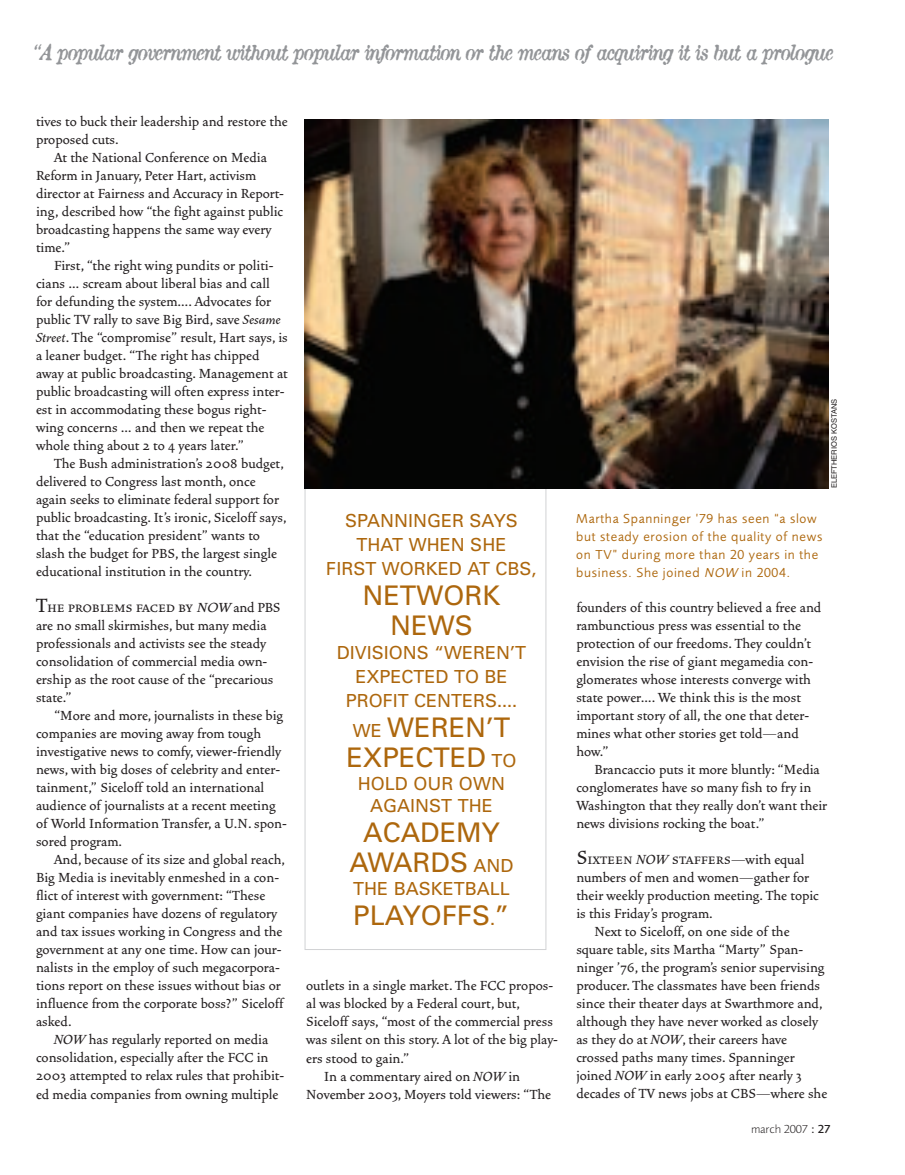
<style>
.page{position:relative;width:905px;height:1175px;background:#fff}
.page>*{position:absolute;margin:0;border:0;box-sizing:border-box;transform-origin:0 0}
.t1{font:27px/30px "Univers";color:#ad670d;text-align:center}
.t2{font:italic 21px "Attic Antique";letter-spacing:-.06em;color:#939598;scale:.8 1}
.t3{font:18px/24px "Univers";color:#ad670d;text-align:center}
.t4{font:500 16.5px/18px "Vendetta";color:#231f20}
.t5{font:16.5px "Vendetta Medium Small Caps";color:#231f20}
.t6{font:16.5px "Vendetta Medium Small Caps";letter-spacing:-.02em;color:#231f20}
.t7{font:13.5px/18px "Foundry Sans";letter-spacing:.05em;color:#ad670d}
.t8{font:300 12px "Foundry Sans";color:#231f20}
.t9{font:7.5px "Helvetica";color:#231f20}
.s1{font-style:italic}
.s2{font-family:"Vendetta";font-weight:500;font-size:24px}
.s3{font-family:"Vendetta";font-weight:500}
.s4{font-size:18px}
.s5{font-family:"Vendetta";font-weight:500;font-style:italic}
.s6{font-weight:500}
</style>
<div class="page">
<div style="left:304px;top:482px;width:242px;height:468px;border:1px solid #d1d2d4"></div>
<img style="left:304px;top:119px;width:524px;height:369px">
<p class="t2" style="left:34px;top:38px;width:1001px">“A popular government without popular information or the means of acquiring it is but a prologue</p>
<p class="t4" style="left:36px;top:113px;width:253px">tives to buck their leadership and restore the proposed cuts.</p>
<p class="t4" style="left:36px;top:149px;width:249px;text-indent:18px">At the National Conference on Media Reform in January, Peter Hart, activism director at Fairness and Accuracy in Report&shy;ing, described how “the fight against public broadcasting happens the same way every time.”</p>
<p class="t4" style="left:36px;top:257px;width:253px;text-indent:18px">First, “the right wing pundits or politi&shy;cians … scream about liberal bias and call for defunding the system…. Advocates for public TV rally to save Big Bird, save <span class="s1">Sesame Street</span>. The “compromise” result, Hart says, is a leaner budget. “The right has chipped away at public broadcasting. Management at public broadcasting will often express inter&shy;est in accommodating these bogus right&shy;wing concerns … and then we repeat the whole thing about 2 to 4 years later.”</p>
<p class="t4" style="left:36px;top:455px;width:252px;text-indent:18px">The Bush administration’s 2008 budget, delivered to Congress last month, once again seeks to eliminate federal support for public broadcasting. It’s ironic, Siceloff says, that the “education president” wants to slash the budget for PBS, the largest single educational institution in the country.</p>
<p class="t6" style="left:36px;top:599px;width:246px"><span class="s2">T</span>he problems faced by <span class="s1">NOW</span><span class="s3">and PBS</span></p>
<p class="t4" style="left:36px;top:617px;width:239px">are no small skirmishes, but many media professionals and activists see the steady consolidation of commercial media own&shy;ership as the root cause of the “precarious state.”</p>
<p class="t4" style="left:36px;top:707px;width:252px;text-indent:18px">“More and more, journalists in these big companies are moving away from tough investigative news to comfy, viewer-friendly news, with big doses of celebrity and enter&shy;tainment,” Siceloff told an international audience of journalists at a recent meeting of World Information Transfer, a U.N. spon&shy;sored program.</p>
<p class="t4" style="left:36px;top:851px;width:250px;text-indent:18px">And, because of its size and global reach, Big Media is inevitably enmeshed in a con&shy;flict of interest with government: “These giant companies have dozens of regulatory and tax issues working in Congress and the government at any one time. How can jour&shy;nalists in the employ of such megacorpora&shy;tions report on these issues without bias or influence from the corporate boss?” Siceloff asked.</p>
<p class="t4" style="left:36px;top:1031px;width:250px;text-indent:18px"><span class="s1">NOW</span> has regularly reported on media consolidation, especially after the FCC in 2003 attempted to relax rules that prohibit&shy;ed media companies from owning multiple</p>
<p class="t3" style="left:326px;top:508px;width:212px">SPANNINGER SAYS<br>THAT WHEN SHE<br>FIRST WORKED AT CBS,</p>
<h1 class="t1" style="left:362px;top:580px;width:140px">NETWORK<br>NEWS</h1>
<p class="t3" style="left:336px;top:640px;width:191px">DIVISIONS “WEREN’T<br>EXPECTED TO BE<br>PROFIT CENTERS....</p>
<h1 class="t1" style="left:346px;top:712px;width:171px;text-align:left"><span class="s4">WE</span> WEREN’T<br>EXPECTED <span class="s4">TO</span></h1>
<p class="t3" style="left:358px;top:771px;width:149px;line-height:22.5px">HOLD OUR OWN<br>AGAINST THE</p>
<h1 class="t1" style="left:349px;top:817px;width:166px">ACADEMY<br>AWARDS <span class="s4">AND</span></h1>
<p class="t3" style="left:353px;top:876px;width:158px">THE BASKETBALL</p>
<h1 class="t1" style="left:353px;top:899px;width:158px">PLAYOFFS<span class="s4">.</span>”</h1>
<p class="t4" style="left:306px;top:977px;width:248px">outlets in a single market. The FCC propos-</p>
<p class="t4" style="left:306px;top:995px;width:215px">al was blocked by a Federal court, but,</p>
<p class="t4" style="left:306px;top:1013px;width:248px">Siceloff says, “most of the commercial press</p>
<p class="t4" style="left:306px;top:1031px;width:253px">was silent on this story. A lot of the big play-</p>
<p class="t4" style="left:306px;top:1049px;width:105px">ers stood to gain.”</p>
<p class="t4" style="left:324px;top:1067px;width:197px">In a commentary aired on <span class="s1">NOW</span> in</p>
<p class="t4" style="left:306px;top:1085px;width:246px">November 2003, Moyers told viewers: “The</p>
<p class="t9" style="left:827px;top:488px;width:91px;rotate:-90deg">ELEFTHERIOS KOSTANS</p>
<p class="t7" style="left:576px;top:509px;width:247px">Martha Spanninger ’79 has seen “a slow but steady erosion of the quality of news on TV” during more than 20 years in the business. She joined <span class="s1">NOW</span>in 2004.</p>
<p class="t4" style="left:576px;top:599px;width:246px">founders of this country believed a free and rambunctious press was essential to the protection of our freedoms. They couldn’t envision the rise of giant megamedia con&shy;glomerates whose interests converge with state power…. We think this is the most important story of all, the one that deter&shy;mines what other stories get told—and how.”</p>
<p class="t4" style="left:576px;top:761px;width:252px;text-indent:18px">Brancaccio puts it more bluntly: “Media conglomerates have so many fish to fry in Washington that they really don’t want their news divisions rocking the boat.”</p>
<p class="t5" style="left:576px;top:851px;width:230px"><span class="s2">S</span>ixteen <span class="s5">NOW</span> staffers<span class="s3">—with equal</span></p>
<p class="t4" style="left:576px;top:869px;width:234px">numbers of men and women—gather for</p>
<p class="t4" style="left:576px;top:887px;width:244px">their weekly production meeting. The topic</p>
<p class="t4" style="left:576px;top:905px;width:138px">is this Friday’s program.</p>
<p class="t4" style="left:594px;top:923px;width:197px">Next to Siceloff, on one side of the</p>
<p class="t4" style="left:576px;top:941px;width:228px">square table, sits Martha “Marty” Span-</p>
<p class="t4" style="left:576px;top:959px;width:250px">ninger ’76, the program’s senior supervising</p>
<p class="t4" style="left:576px;top:977px;width:245px">producer. The classmates have been friends</p>
<p class="t4" style="left:576px;top:995px;width:248px">since their theater days at Swarthmore and,</p>
<p class="t4" style="left:576px;top:1013px;width:243px">although they have never worked as closely</p>
<p class="t4" style="left:576px;top:1031px;width:212px">as they do at <span class="s1">NOW</span>, their careers have</p>
<p class="t4" style="left:576px;top:1049px;width:220px">crossed paths many times. Spanninger</p>
<p class="t4" style="left:576px;top:1067px;width:227px">joined <span class="s1">NOW</span> in early 2005 after nearly 3</p>
<p class="t4" style="left:576px;top:1085px;width:252px">decades of TV news jobs at CBS—where she</p>
<p class="t8" style="left:751px;top:1122px;width:81px">march 2007 <span class="s6">: 27</span></p>
</div>
